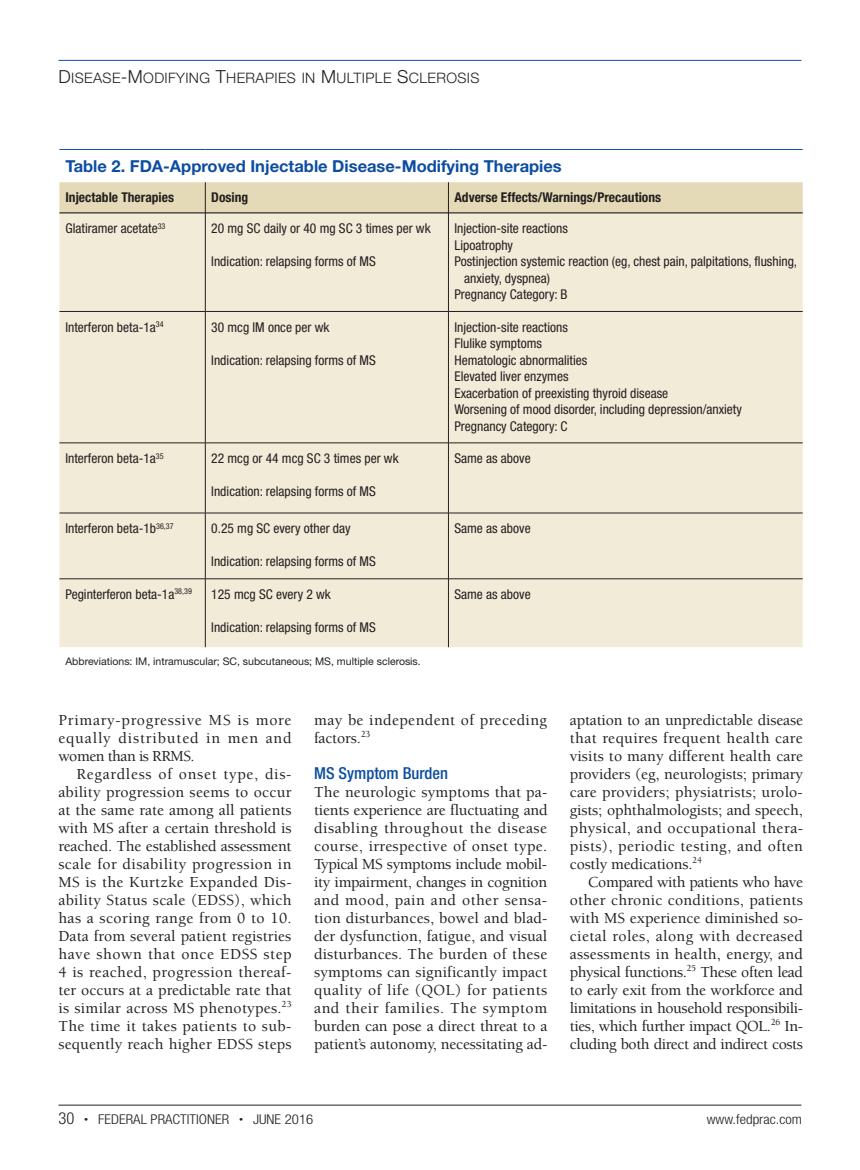
<style>
.page{position:relative;width:860px;height:1170px;background:#fff}
.page>*{position:absolute;margin:0;border:0;box-sizing:border-box;transform-origin:0 0}
.t1{font:700 16.5px "Helvetica Neue LT Std";color:#0d4da1}
.t2{font:500 condensed 16.5px "Helvetica Neue LT Std";color:#0d4da1}
.t3{font:500 15.75px/18px "Berkeley Std";letter-spacing:.01em;color:#231f20;text-align:justify}
.t4{font:14.4px "Helvetica Neue LT Std Lt SC800";letter-spacing:.025em;color:#231f20}
.t5{font:condensed 13.5px/16.5px "Helvetica Neue LT Std";color:#231f20}
.t6{font:700 condensed 13.5px "Helvetica Neue LT Std";color:#231f20}
.t7{font:300 condensed 13.5px "Helvetica Neue LT Std";color:#231f20;scale:1.1 1}
.t8{font:10.5px "Helvetica Neue LT Std";color:#231f20}
.s1{font-size:18px}
.s2{font-size:16.5px}
.s3{font-size:7.5px}
</style>
<div class="page">
<hr style="left:58px;top:60px;width:743px;height:1px;background:#0d4da1">
<hr style="left:58px;top:1105px;width:743px;height:1px;background:#231f20">
<div style="left:59px;top:182px;width:743px;height:31px;background:#e5dab7"></div>
<div style="left:59px;top:214px;width:743px;height:433px;background:#f1ebd8"></div>
<hr style="left:205px;top:182px;width:1px;height:31px;background:#231f20">
<hr style="left:448px;top:182px;width:1px;height:31px;background:#231f20">
<hr style="left:205px;top:213px;width:1px;height:98px;background:#231f20">
<hr style="left:448px;top:213px;width:1px;height:98px;background:#231f20">
<hr style="left:59px;top:311px;width:146px;height:1px;background:#231f20">
<hr style="left:205px;top:311px;width:243px;height:1px;background:#231f20">
<hr style="left:205px;top:312px;width:1px;height:131px;background:#231f20">
<hr style="left:448px;top:311px;width:354px;height:1px;background:#231f20">
<hr style="left:448px;top:312px;width:1px;height:131px;background:#231f20">
<hr style="left:59px;top:443px;width:146px;height:1px;background:#231f20">
<hr style="left:205px;top:443px;width:243px;height:1px;background:#231f20">
<hr style="left:205px;top:443px;width:1px;height:70px;background:#231f20">
<hr style="left:448px;top:443px;width:354px;height:1px;background:#231f20">
<hr style="left:448px;top:443px;width:1px;height:70px;background:#231f20">
<hr style="left:59px;top:213px;width:146px;height:1px;background:#000">
<hr style="left:205px;top:213px;width:243px;height:1px;background:#000">
<hr style="left:448px;top:213px;width:354px;height:1px;background:#000">
<hr style="left:205px;top:513px;width:1px;height:66px;background:#231f20">
<hr style="left:448px;top:513px;width:1px;height:66px;background:#231f20">
<hr style="left:59px;top:579px;width:146px;height:1px;background:#231f20">
<hr style="left:205px;top:579px;width:243px;height:1px;background:#231f20">
<hr style="left:205px;top:579px;width:1px;height:68px;background:#231f20">
<hr style="left:448px;top:579px;width:354px;height:1px;background:#231f20">
<hr style="left:448px;top:579px;width:1px;height:68px;background:#231f20">
<hr style="left:59px;top:513px;width:146px;height:1px;background:#231f20">
<hr style="left:205px;top:513px;width:243px;height:1px;background:#231f20">
<hr style="left:448px;top:513px;width:354px;height:1px;background:#231f20">
<hr style="left:59px;top:149px;width:146px;height:1px;background:#0d4da1">
<hr style="left:205px;top:149px;width:243px;height:1px;background:#0d4da1">
<hr style="left:448px;top:149px;width:354px;height:1px;background:#0d4da1">
<p class="t4" style="left:58px;top:69px;width:422px"><span class="s1">D</span>ISEASE<span class="s1">-M</span>ODIFYING <span class="s1">T</span>HERAPIES IN <span class="s1">M</span>ULTIPLE <span class="s1">S</span>CLEROSIS</p>
<p class="t1" style="left:65px;top:156px;width:498px">Table 2. FDA-Approved Injectable Disease-Modifying Therapies</p>
<p class="t6" style="left:65px;top:189px;width:110px">Injectable Therapies</p>
<p class="t6" style="left:211px;top:189px;width:38px">Dosing</p>
<p class="t6" style="left:454px;top:189px;width:208px">Adverse Effects/Warnings/Precautions</p>
<p class="t5" style="left:65px;top:220px;width:101px">Glatiramer acetate<sup>33</sup></p>
<p class="t5" style="left:211px;top:220px;width:221px">20 mg SC daily or 40 mg SC 3 times per wk</p>
<p class="t5" style="left:211px;top:253px;width:166px">Indication: relapsing forms of MS</p>
<p class="t5" style="left:454px;top:220px;width:115px">Injection-site reactions</p>
<p class="t5" style="left:454px;top:236px;width:60px">Lipoatrophy</p>
<p class="t5" style="left:454px;top:253px;width:344px">Postinjection systemic reaction (eg, chest pain, palpitations, flushing,</p>
<p class="t5" style="left:464px;top:269px;width:87px">anxiety, dyspnea)</p>
<p class="t5" style="left:454px;top:286px;width:115px">Pregnancy Category: B</p>
<p class="t5" style="left:65px;top:318px;width:100px">Interferon beta-1a<sup>34</sup></p>
<p class="t5" style="left:211px;top:319px;width:120px">30 mcg IM once per wk</p>
<p class="t5" style="left:211px;top:351px;width:166px">Indication: relapsing forms of MS</p>
<p class="t5" style="left:65px;top:450px;width:100px">Interferon beta-1a<sup>35</sup></p>
<p class="t5" style="left:211px;top:450px;width:189px">22 mcg or 44 mcg SC 3 times per wk</p>
<p class="t5" style="left:211px;top:483px;width:166px">Indication: relapsing forms of MS</p>
<p class="t5" style="left:65px;top:520px;width:110px">Interferon beta-1b<sup>36,37</sup></p>
<p class="t5" style="left:211px;top:520px;width:141px">0.25 mg SC every other day</p>
<p class="t5" style="left:211px;top:553px;width:166px">Indication: relapsing forms of MS</p>
<p class="t5" style="left:65px;top:586px;width:128px">Peginterferon beta-1a<sup>38,39</sup></p>
<p class="t5" style="left:211px;top:586px;width:121px">125 mcg SC every 2 wk</p>
<p class="t5" style="left:211px;top:619px;width:166px">Indication: relapsing forms of MS</p>
<p class="t8" style="left:65px;top:655px;width:357px">Abbreviations: IM, intramuscular; SC, subcutaneous; MS, multiple sclerosis.</p>
<p class="t5" style="left:454px;top:319px;width:289px">Injection-site reactions<br>Flulike symptoms<br>Hematologic abnormalities<br>Elevated liver enzymes<br>Exacerbation of preexisting thyroid disease<br>Worsening of mood disorder, including depression/anxiety<br>Pregnancy Category: C</p>
<p class="t5" style="left:454px;top:450px;width:78px">Same as above</p>
<p class="t5" style="left:454px;top:520px;width:78px">Same as above</p>
<p class="t5" style="left:454px;top:586px;width:78px">Same as above</p>
<p class="t3" style="left:58px;top:711px;width:235px">Primary-progressive MS is more equally distributed in men and women than is RRMS.</p>
<p class="t3" style="left:58px;top:765px;width:235px;text-indent:18px">Regardless of onset type, dis&shy;ability progression seems to occur at the same rate among all patients with MS after a certain threshold is reached. The established assessment scale for disability progression in MS is the Kurtzke Expanded Dis&shy;ability Status scale (EDSS), which has a scoring range from 0 to 10.<br>Data from several patient registries have shown that once EDSS step 4 is reached, progression thereaf&shy;ter occurs at a predictable rate that is similar across MS phenotypes.<sup>23<br></sup>The time it takes patients to sub&shy;sequently reach higher EDSS steps</p>
<p class="t3" style="left:314px;top:711px;width:234px">may be independent of preceding factors.<sup>23</sup></p>
<p class="t2" style="left:314px;top:763px;width:135px">MS Symptom Burden</p>
<p class="t3" style="left:314px;top:783px;width:235px">The neurologic symptoms that pa&shy;tients experience are fluctuating and disabling throughout the disease course, irrespective of onset type.<br>Typical MS symptoms include mobil&shy;ity impairment, changes in cognition and mood, pain and other sensa&shy;tion disturbances, bowel and blad&shy;der dysfunction, fatigue, and visual disturbances. The burden of these symptoms can significantly impact quality of life (QOL) for patients and their families. The symptom burden can pose a direct threat to a patient’s autonomy, necessitating ad-</p>
<p class="t3" style="left:570px;top:711px;width:235px">aptation to an unpredictable disease that requires frequent health care visits to many different health care providers (eg, neurologists; primary care providers; physiatrists; urolo&shy;gists; ophthalmologists; and speech, physical, and occupational thera&shy;pists), periodic testing, and often costly medications.<sup>24</sup></p>
<p class="t3" style="left:569px;top:873px;width:235px;text-indent:18px">Compared with patients who have other chronic conditions, patients with MS experience diminished so&shy;cietal roles, along with decreased assessments in health, energy, and physical functions.<sup>25</sup> These often lead to early exit from the workforce and limitations in household responsibili&shy;ties, which further impact QOL.<sup>26</sup> In&shy;cluding both direct and indirect costs</p>
<p class="t7" style="left:58px;top:1112px;width:233px"><span class="s2">30</span> <span class="s3">•</span> FEDERAL PRACTITIONER <span class="s3">•</span> JUNE 2016</p>
<p class="t7" style="left:706px;top:1112px;width:88px">www.fedprac.com</p>
</div>
